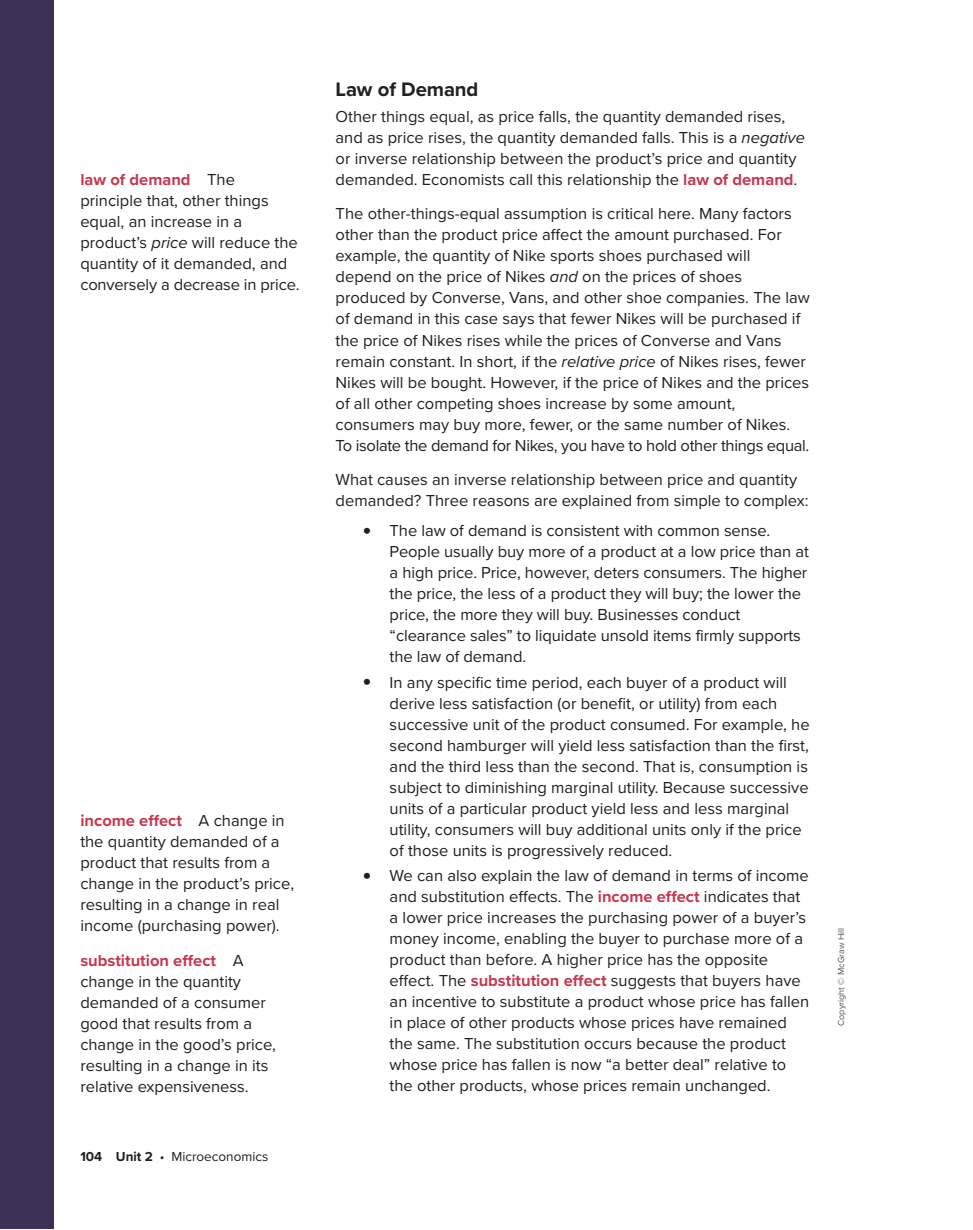
<style>
.page{position:relative;width:973px;height:1230px;background:#fff}
.page>*{position:absolute;margin:0;border:0;box-sizing:border-box;transform-origin:0 0}
.t1{font:700 20.25px "Proxima Nova";letter-spacing:-.005em;color:#231f20}
.t2{font:16.5px/21px "Proxima Nova";color:#231f20}
.t3{font:13.5px "Proxima Nova";color:#231f20}
.t4{font:9px "Proxima Nova";color:#57585a}
.s1{font-weight:700;color:#c63950}
.s2{font-style:italic}
.s3{font-weight:700}
.s4{font-weight:700;font-size:25.5px}
</style>
<div class="page">
<div style="left:0;top:0;width:53px;height:1228px;background:#3e2f56"></div>
<p class="t2" style="left:80px;top:168px;width:220px"><span class="s1">law of demand</span> The principle that, other things equal, an increase in a product’s <span class="s2">price</span> will reduce the quantity of it demanded, and conversely a decrease in price.</p>
<p class="t2" style="left:80px;top:809px;width:215px"><span class="s1">income effect</span> A change in the quantity demanded of a product that results from a change in the product’s price, resulting in a change in real income (purchasing power).</p>
<p class="t2" style="left:80px;top:949px;width:197px"><span class="s1">substitution effect</span> A change in the quantity demanded of a consumer good that results from a change in the good’s price, resulting in a change in its relative expensiveness.</p>
<p class="t3" style="left:80px;top:1146px;width:189px"><span class="s3">104 Unit 2</span> • Microeconomics</p>
<p class="t1" style="left:335px;top:77px;width:144px">Law of Demand</p>
<p class="t2" style="left:335px;top:105px;width:470px">Other things equal, as price falls, the quantity demanded rises, and as price rises, the quantity demanded falls. This is a <span class="s2">negative </span>or inverse relationship between the product’s price and quantity demanded. Economists call this relationship the <span class="s1">law of demand</span>.</p>
<p class="t2" style="left:335px;top:203px;width:475px">The other-things-equal assumption is critical here. Many factors other than the product price affect the amount purchased. For example, the quantity of Nike sports shoes purchased will depend on the price of Nikes <span class="s2">and</span> on the prices of shoes produced by Converse, Vans, and other shoe companies. The law of demand in this case says that fewer Nikes will be purchased if the price of Nikes rises while the prices of Converse and Vans remain constant. In short, if the <span class="s2">relative price</span> of Nikes rises, fewer Nikes will be bought. However, if the price of Nikes and the prices of all other competing shoes increase by some amount, consumers may buy more, fewer, or the same number of Nikes.<br>To isolate the demand for Nikes, you have to hold other things equal.</p>
<p class="t2" style="left:335px;top:468px;width:474px">What causes an inverse relationship between price and quantity demanded? Three reasons are explained from simple to complex:</p>
<p class="t2" style="left:389px;top:519px;width:420px;text-indent:-27px"><span class="s4">•</span> The law of demand is consistent with common sense.<br>People usually buy more of a product at a low price than at a high price. Price, however, deters consumers. The higher the price, the less of a product they will buy; the lower the price, the more they will buy. Businesses conduct “clearance sales” to liquidate unsold items firmly supports the law of demand.</p>
<p class="t2" style="left:389px;top:671px;width:421px;text-indent:-27px"><span class="s4">•</span> In any specific time period, each buyer of a product will derive less satisfaction (or benefit, or utility) from each successive unit of the product consumed. For example, he second hamburger will yield less satisfaction than the first, and the third less than the second. That is, consumption is subject to diminishing marginal utility. Because successive units of a particular product yield less and less marginal utility, consumers will buy additional units only if the price of those units is progressively reduced.</p>
<p class="t2" style="left:389px;top:864px;width:421px;text-indent:-27px"><span class="s4">•</span> We can also explain the law of demand in terms of income and substitution effects. The <span class="s1">income effect</span> indicates that a lower price increases the purchasing power of a buyer’s money income, enabling the buyer to purchase more of a product than before. A higher price has the opposite effect. The <span class="s1">substitution effect</span> suggests that buyers have an incentive to substitute a product whose price has fallen in place of other products whose prices have remained the same. The substitution occurs because the product whose price has fallen is now “a better deal” relative to the other products, whose prices remain unchanged.</p>
<p class="t4" style="left:834px;top:1025px;width:100px;rotate:-90deg">Copyright © McGraw Hill</p>
</div>
